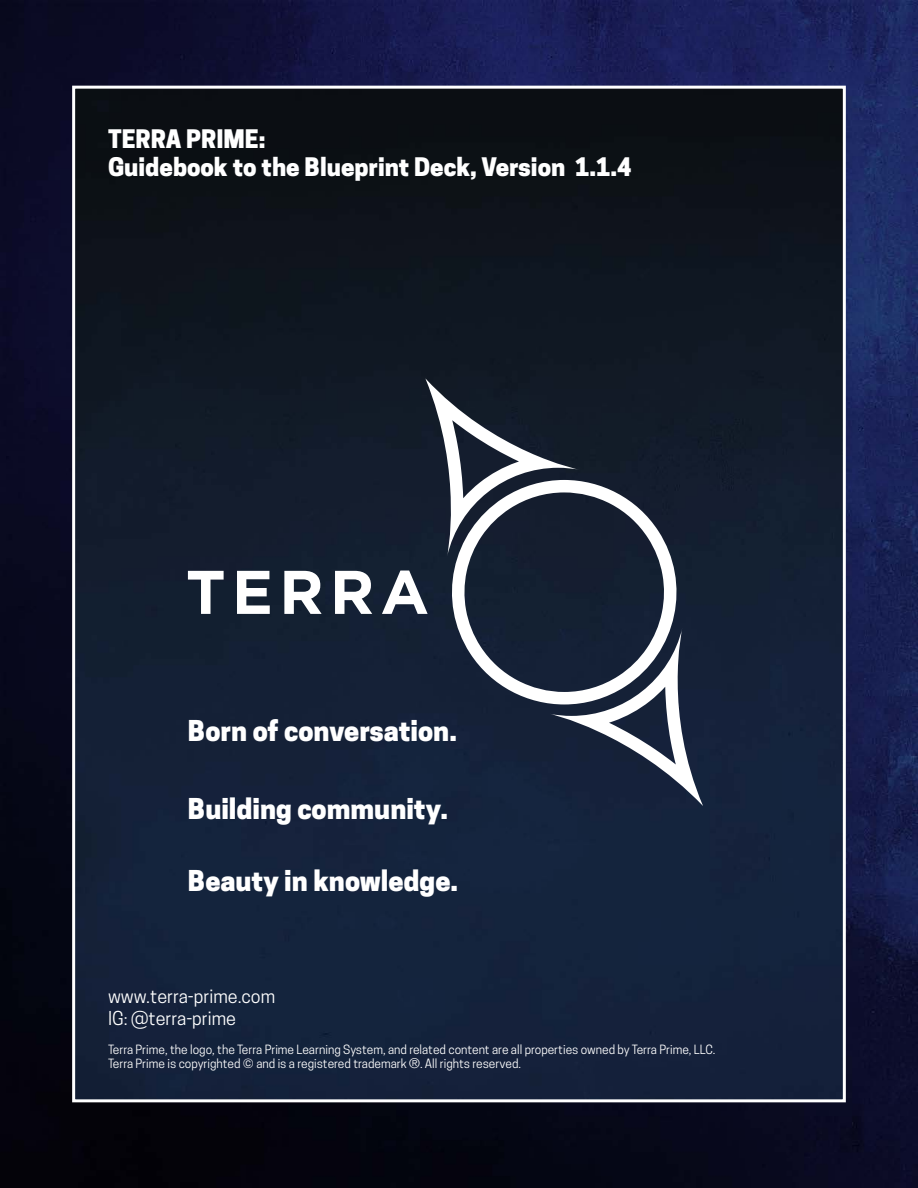
<style>
.page{position:relative;width:918px;height:1188px;background:#fff}
.page>*{position:absolute;margin:0;border:0;box-sizing:border-box;transform-origin:0 0}
.t1{font:800 27px "Cooper Hewitt";color:#fff}
.t2{font:800 24px/28.8px "Cooper Hewitt";color:#fff}
.t3{font:18px/21.6px "Cooper Hewitt";color:#fff}
.t4{font:12px/14.4px "Cooper Hewitt";color:#fff}
.s1{font-family:"Helvetica";font-weight:300;font-size:13.5px}
</style>
<div class="page">
<img style="left:0;top:0;width:918px;height:1188px">
<img style="left:76px;top:90px;width:766px;height:1008px">
<svg style="left:436px;top:480px;width:256px;height:224px;background:#323c4c"></svg>
<svg style="left:549px;top:627px;width:154px;height:179px"></svg>
<svg style="left:425px;top:378px;width:155px;height:178px"></svg>
<svg style="left:188px;top:571px;width:36px;height:43px"></svg>
<svg style="left:237px;top:571px;width:33px;height:43px"></svg>
<svg style="left:284px;top:571px;width:38px;height:43px"></svg>
<svg style="left:335px;top:571px;width:37px;height:43px"></svg>
<svg style="left:382px;top:571px;width:46px;height:43px"></svg>
<h2 class="t2" style="left:108px;top:124px;width:525px">TERRA PRIME:<br>Guidebook to the Blueprint Deck, Version 1.1.4</h2>
<h1 class="t1" style="left:188px;top:715px;width:270px">Born of conversation.</h1>
<h1 class="t1" style="left:188px;top:793px;width:262px">Building community.</h1>
<h1 class="t1" style="left:188px;top:864px;width:272px">Beauty in knowledge.</h1>
<h3 class="t3" style="left:108px;top:986px;width:169px">www.terra-prime.com<br>IG: @terra-prime</h3>
<p class="t4" style="left:108px;top:1042px;width:609px">Terra Prime, the logo, the Terra Prime Learning System, and related content are all properties owned by Terra Prime, LLC.<br>Terra Prime is copyrighted © and is a registered trademark <span class="s1">®</span>. All rights reserved.</p>
</div>
